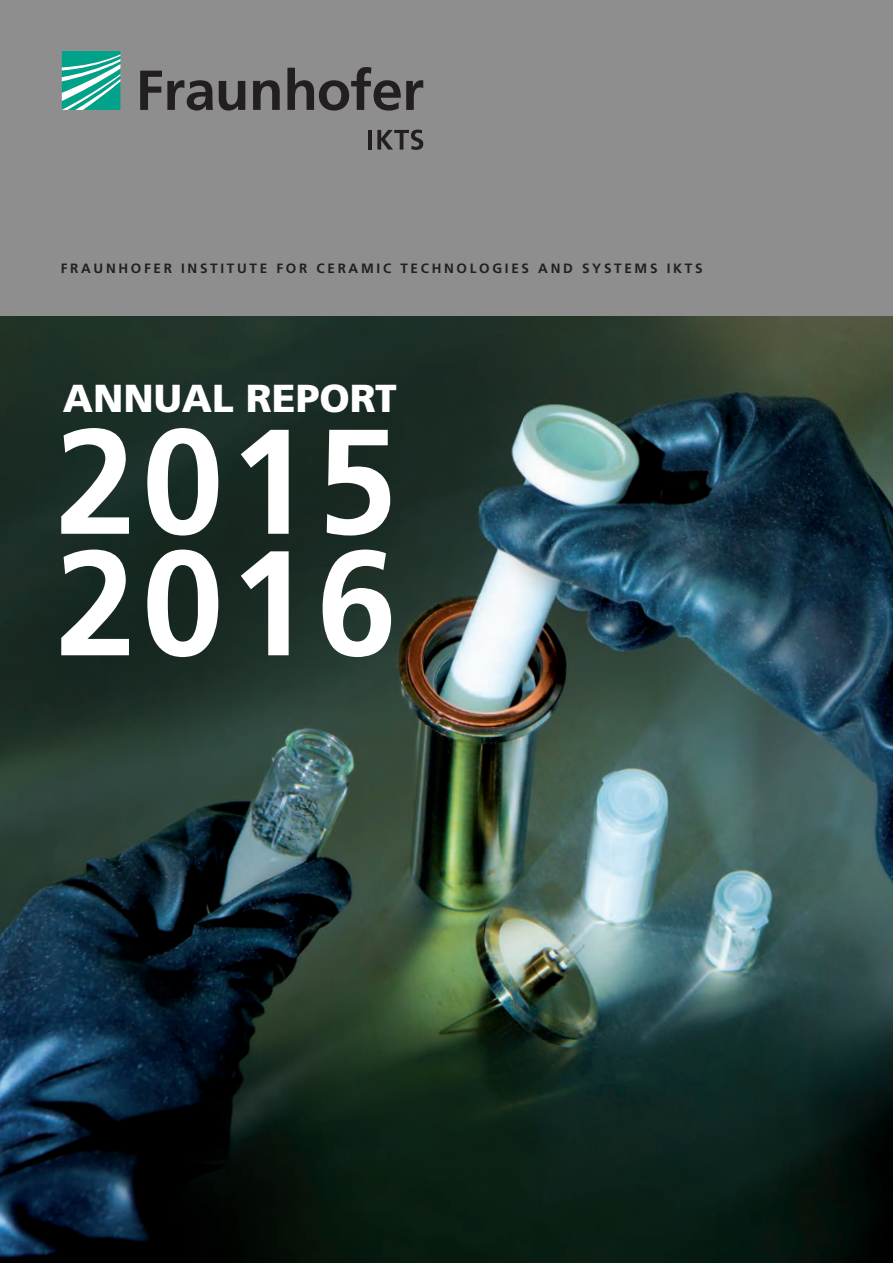
<style>
.page{position:relative;width:893px;height:1263px;background:#fff}
.page>*{position:absolute;margin:0;border:0;box-sizing:border-box;transform-origin:0 0}
.t1{font:700 148.95px/121.5px "Frutiger LT Com";letter-spacing:.04em;color:#fff}
.t2{font:900 39px "Frutiger LT Com";color:#fff}
.t3{font:700 13.5px "Frutiger LT Com";letter-spacing:.2em;color:#231f20}
</style>
<div class="page">
<img style="left:0;top:315px;width:893px;height:948px">
<div style="left:0;top:0;width:893px;height:315px;background:#8e8e8f"></div>
<svg style="left:62px;top:51px;width:58px;height:59px;background:#49bba9"></svg>
<svg style="left:140px;top:67px;width:283px;height:44px"></svg>
<hr style="left:368px;top:130px;width:4px;height:20px;background:#231f20">
<svg style="left:377px;top:130px;width:46px;height:20px"></svg>
<p class="t3" style="left:61px;top:260px;width:643px">FRAUNHOFER INSTITUTE FOR CERAMIC TECHNOLOGIES AND SYSTEMS IKTS</p>
<h2 class="t2" style="left:63px;top:375px;width:336px">ANNUAL REPORT</h2>
<h1 class="t1" style="left:55px;top:422px;width:344px">2015<br>2016</h1>
</div>
